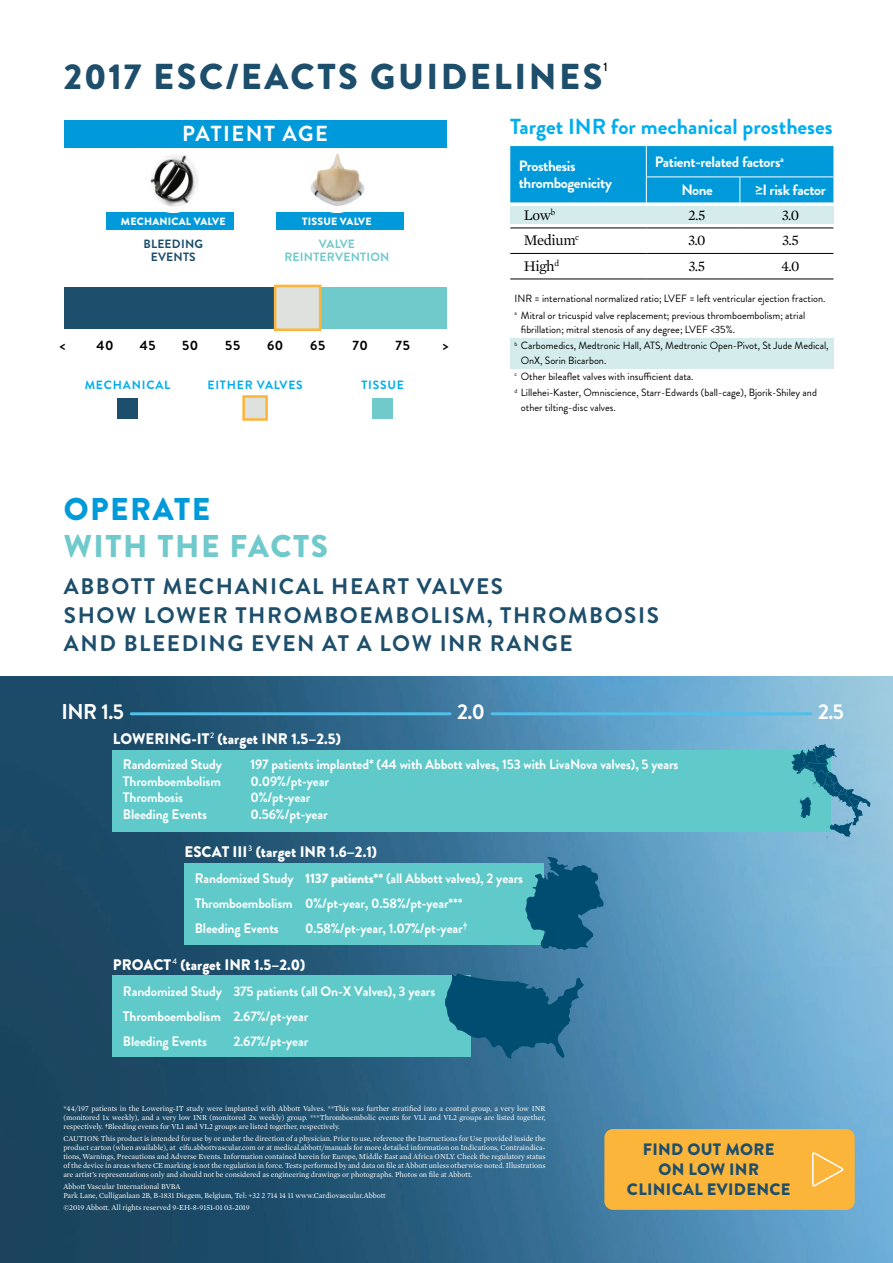
<style>
.page{position:relative;width:893px;height:1263px;background:#fff}
.page>*{position:absolute;margin:0;border:0;box-sizing:border-box;transform-origin:0 0}
.t1{font:900 36px "Brandon Grotesque";letter-spacing:.07em;color:#1d4e6b}
.t2{font:900 31.5px "Brandon Grotesque";letter-spacing:.05em;color:#70cacb}
.t3{font:900 31.5px "Brandon Grotesque";letter-spacing:.05em;color:#009ada}
.t4{font:700 22.5px/28.5px "Brandon Grotesque";letter-spacing:.07em;color:#1d4e6b}
.t5{font:700 21.75px "Brandon Grotesque";color:#00aeef}
.t6{font:700 21.75px "Brandon Grotesque";letter-spacing:.07em;color:#fff}
.t7{font:700 21.45px "Brandon Grotesque";color:#fff}
.t8{font:900 16.5px/19.8px "Brandon Grotesque";letter-spacing:.02em;color:#1d4e6b;text-align:center}
.t9{font:900 15.3px "Brandon Grotesque";color:#fff}
.t10{font:700 15px/16.4px "Brandon Grotesque";letter-spacing:-.025em;color:#fff}
.t11{font:15px "Mercury Text G1";letter-spacing:-.025em;color:#000}
.t12{font:700 13.8px/25px "Brandon Grotesque";letter-spacing:-.01em;color:#fff}
.t13{font:700 13.5px "Brandon Grotesque";letter-spacing:.05em;color:#000}
.t14{font:500 12.3px "Brandon Grotesque";color:#000}
.t15{font:700 12px "Brandon Grotesque";letter-spacing:.07em;color:#00aeef}
.t16{font:700 12px/13.5px "Brandon Grotesque";letter-spacing:.02em;color:#70cacb;text-align:center}
.t17{font:700 12px/13.5px "Brandon Grotesque";letter-spacing:.02em;color:#1d4e6b;text-align:center}
.t18{font:10.5px/16.4px "Brandon Grotesque";color:#000}
.t19{font:900 10.5px "Brandon Grotesque";letter-spacing:.02em;color:#fff}
.t20{font:7.65px/9px "Mercury Text G1";color:#fff;text-align:justify}
.s1{font-weight:900}
</style>
<div class="page">
<div style="left:106px;top:213px;width:128px;height:17px;background:#009ada"></div>
<div style="left:64px;top:120px;width:382px;height:27px;background:#009ada"></div>
<div style="left:276px;top:213px;width:128px;height:17px;background:#009ada"></div>
<img style="left:0;top:676px;width:893px;height:587px">
<hr style="left:131px;top:712px;width:319px;height:3px;background:#50c0e8">
<hr style="left:492px;top:712px;width:319px;height:3px;background:#50c0e8">
<div style="left:185px;top:863px;width:359px;height:81px;background:#5fcac9"></div>
<svg style="left:525px;top:857px;width:78px;height:93px"></svg>
<div style="left:113px;top:750px;width:718px;height:81px;background:#5fcac9"></div>
<svg style="left:791px;top:744px;width:80px;height:93px"></svg>
<div style="left:113px;top:975px;width:358px;height:82px;background:#5fcac9"></div>
<svg style="left:445px;top:973px;width:139px;height:86px"></svg>
<div style="left:510px;top:206px;width:323px;height:17px;background:#d4edec"></div>
<hr style="left:510px;top:228px;width:136px;height:1px;background:#000">
<hr style="left:646px;top:228px;width:94px;height:1px;background:#000">
<hr style="left:740px;top:228px;width:93px;height:1px;background:#000">
<hr style="left:510px;top:253px;width:136px;height:1px;background:#000">
<hr style="left:646px;top:253px;width:94px;height:1px;background:#000">
<hr style="left:740px;top:253px;width:93px;height:1px;background:#000">
<hr style="left:510px;top:279px;width:136px;height:1px;background:#000">
<hr style="left:646px;top:279px;width:94px;height:1px;background:#000">
<hr style="left:740px;top:279px;width:93px;height:1px;background:#000">
<div style="left:510px;top:146px;width:323px;height:56px;background:#009ada"></div>
<div style="left:510px;top:338px;width:323px;height:30px;background:#d4edec"></div>
<div style="left:64px;top:287px;width:382px;height:41px;background:#1d4e6b"></div>
<div style="left:319px;top:287px;width:127px;height:41px;background:#70cacb"></div>
<svg style="left:273px;top:284px;width:50px;height:47px"></svg>
<img style="left:141px;top:149px;width:64px;height:64px;border-radius:32px">
<img style="left:305px;top:149px;width:64px;height:64px;border-radius:32px">
<svg style="left:242px;top:395px;width:26px;height:26px"></svg>
<div style="left:117px;top:398px;width:21px;height:20px;background:#1d4e6b"></div>
<div style="left:372px;top:398px;width:21px;height:20px;background:#70cacb"></div>
<div style="left:604px;top:1129px;width:251px;height:81px;background:#fcb53b;border-radius:9px"></div>
<svg style="left:812px;top:1152px;width:32px;height:35px"></svg>
<h1 class="t1" style="left:64px;top:51px;width:540px">2017 ESC/EACTS GUIDELINES</h1>
<h3 class="t14" style="left:603px;top:59px;width:6px">1</h3>
<h3 class="t6" style="left:182px;top:119px;width:148px">PATIENT AGE</h3>
<h3 class="t19" style="left:121px;top:214px;width:106px">MECHANICAL VALVE</h3>
<h3 class="t19" style="left:302px;top:214px;width:71px">TISSUE VALVE</h3>
<h3 class="t17" style="left:143px;top:237px;width:61px">BLEEDING<br>EVENTS</h3>
<h3 class="t16" style="left:284px;top:237px;width:107px">VALVE<br>REINTERVENTION</h3>
<h3 class="t13" style="left:60px;top:336px;width:7px">&lt;</h3>
<h3 class="t13" style="left:97px;top:336px;width:19px">40</h3>
<h3 class="t13" style="left:140px;top:336px;width:17px">45</h3>
<h3 class="t13" style="left:182px;top:336px;width:18px">50</h3>
<h3 class="t13" style="left:225px;top:336px;width:16px">55</h3>
<h3 class="t13" style="left:267px;top:336px;width:18px">60</h3>
<h3 class="t13" style="left:310px;top:336px;width:17px">65</h3>
<h3 class="t13" style="left:352px;top:336px;width:17px">70</h3>
<h3 class="t13" style="left:396px;top:336px;width:16px">75</h3>
<h3 class="t13" style="left:443px;top:336px;width:7px">&gt;</h3>
<h3 class="t15" style="left:85px;top:376px;width:87px">MECHANICAL</h3>
<h3 class="t15" style="left:207px;top:376px;width:97px">EITHER VALVES</h3>
<h3 class="t15" style="left:361px;top:376px;width:44px">TISSUE</h3>
<h3 class="t5" style="left:510px;top:112px;width:324px">Target INR for mechanical prostheses</h3>
<h3 class="t10" style="left:519px;top:158px;width:95px">Prosthesis thrombogenicity</h3>
<h3 class="t10" style="left:681px;top:147px;width:104px;line-height:28.7px;text-indent:-26px">Patient-related factors<sup>a<br></sup>None</h3>
<h3 class="t10" style="left:756px;top:182px;width:72px">≥I risk factor</h3>
<h3 class="t11" style="left:524px;top:204px;width:33px">Low<sup>b</sup></h3>
<h3 class="t11" style="left:688px;top:204px;width:19px">2.5</h3>
<h3 class="t11" style="left:782px;top:204px;width:19px">3.0</h3>
<h3 class="t11" style="left:524px;top:229px;width:57px">Medium<sup>c</sup></h3>
<h3 class="t11" style="left:688px;top:229px;width:19px">3.0</h3>
<h3 class="t11" style="left:782px;top:229px;width:18px">3.5</h3>
<h3 class="t11" style="left:524px;top:255px;width:37px">High<sup>d</sup></h3>
<h3 class="t11" style="left:688px;top:255px;width:18px">3.5</h3>
<h3 class="t11" style="left:781px;top:255px;width:20px">4.0</h3>
<h3 class="t18" style="left:514px;top:291px;width:313px">INR = international normalized ratio; LVEF = left ventricular ejection fraction. <sup>a</sup> Mitral or tricuspid valve replacement; previous thromboembolism; atrial</h3>
<h3 class="t18" style="left:514px;top:321px;width:316px;text-indent:6px">fibrillation; mitral stenosis of any degree; LVEF &lt;35%.<br><sup>b</sup> Carbomedics, Medtronic Hall, ATS, Medtronic Open-Pivot, St Jude Medical,</h3>
<h3 class="t18" style="left:514px;top:352px;width:304px;text-indent:6px">OnX, Sorin Bicarbon.<br><sup>c</sup> Other bileaflet valves with insufficient data.<br><sup>d</sup> Lillehei-Kaster, Omniscience, Starr-Edwards (ball-cage), Bjorik-Shiley and</h3>
<h3 class="t18" style="left:521px;top:399px;width:96px">other tilting-disc valves.</h3>
<h2 class="t3" style="left:64px;top:486px;width:148px">OPERATE</h2>
<h2 class="t2" style="left:64px;top:524px;width:266px">WITH THE FACTS</h2>
<h3 class="t4" style="left:64px;top:573px;width:596px">ABBOTT MECHANICAL HEART VALVES<br>SHOW LOWER THROMBOEMBOLISM, THROMBOSIS<br>AND BLEEDING EVEN AT A LOW INR RANGE</h3>
<h3 class="t7" style="left:62px;top:696px;width:64px">INR 1.5</h3>
<h3 class="t7" style="left:457px;top:696px;width:29px">2.0</h3>
<h3 class="t7" style="left:818px;top:696px;width:27px">2.5</h3>
<h3 class="t9" style="left:113px;top:728px;width:230px">LOWERING-IT<sup>2</sup> (target INR 1.5–2.5)</h3>
<h3 class="t12" style="left:123px;top:752px;width:101px">Randomized Study</h3>
<h3 class="t12" style="left:250px;top:752px;width:429px">197 patients implanted* (44 with Abbott valves, 153 with LivaNova valves), 5 years</h3>
<h3 class="t12" style="left:123px;top:768px;width:99px">Thromboembolism</h3>
<h3 class="t12" style="left:250px;top:768px;width:80px">0.09%/pt-year</h3>
<h3 class="t12" style="left:123px;top:785px;width:62px">Thrombosis</h3>
<h3 class="t12" style="left:250px;top:785px;width:61px">0%/pt-year</h3>
<h3 class="t12" style="left:123px;top:801px;width:86px">Bleeding Events</h3>
<h3 class="t12" style="left:250px;top:801px;width:79px">0.56%/pt-year</h3>
<h3 class="t9" style="left:185px;top:841px;width:194px">ESCAT III<sup>3</sup> (target INR 1.6–2.1)</h3>
<h3 class="t12" style="left:195px;top:865px;width:330px">Randomized Study <span class="s1">1137 patients**</span> (all Abbott valves), 2 years<br>Thromboembolism 0%/pt-year, 0.58%/pt-year***<br>Bleeding Events</h3>
<h3 class="t12" style="left:305px;top:915px;width:164px">0.58%/pt-year, 1.07%/pt-year<sup>†</sup></h3>
<h3 class="t9" style="left:113px;top:953px;width:194px">PROACT <sup>4</sup> (target INR 1.5–2.0)</h3>
<h3 class="t12" style="left:123px;top:979px;width:314px">Randomized Study 375 patients (all On-X Valves), 3 years<br>Thromboembolism 2.67%/pt-year<br>Bleeding Events</h3>
<h3 class="t12" style="left:233px;top:1029px;width:77px">2.67%/pt-year</h3>
<p class="t20" style="left:63px;top:1104px;width:484px">*44/197 patients in the Lowering-IT study were implanted with Abbott Valves. **This was further stratified into a control group, a very low INR (monitored 1x weekly), and a very low INR (monitored 2x weekly) group. ***Thromboembolic events for VL1 and VL2 groups are listed together, respectively. <sup>†</sup>Bleeding events for VL1 and VL2 groups are listed together, respectively.</p>
<p class="t20" style="left:63px;top:1134px;width:484px">CAUTION: This product is intended for use by or under the direction of a physician. Prior to use, reference the Instructions for Use provided inside the product carton (when available), at eifu.abbottvascular.com or at medical.abbott/manuals for more detailed information on Indications, Contraindica&shy;tions, Warnings, Precautions and Adverse Events. Information contained herein for Europe, Middle East and Africa ONLY. Check the regulatory status of the device in areas where CE marking is not the regulation in force. Tests performed by and data on file at Abbott unless otherwise noted. Illustrations are artist’s representations only and should not be considered as engineering drawings or photographs. Photos on file at Abbott.</p>
<p class="t20" style="left:63px;top:1182px;width:324px">Abbott Vascular International BVBA<br>Park Lane, Culliganlaan 2B, B-1831 Diegem, Belgium, Tel: +32 2 714 14 11 www.Cardiovascular.Abbott</p>
<p class="t20" style="left:63px;top:1203px;width:188px">©2019 Abbott. All rights reserved 9-EH-8-9151-01 03-2019</p>
<h3 class="t8" style="left:627px;top:1140px;width:165px">FIND OUT MORE<br>ON LOW INR<br>CLINICAL EVIDENCE</h3>
</div>
